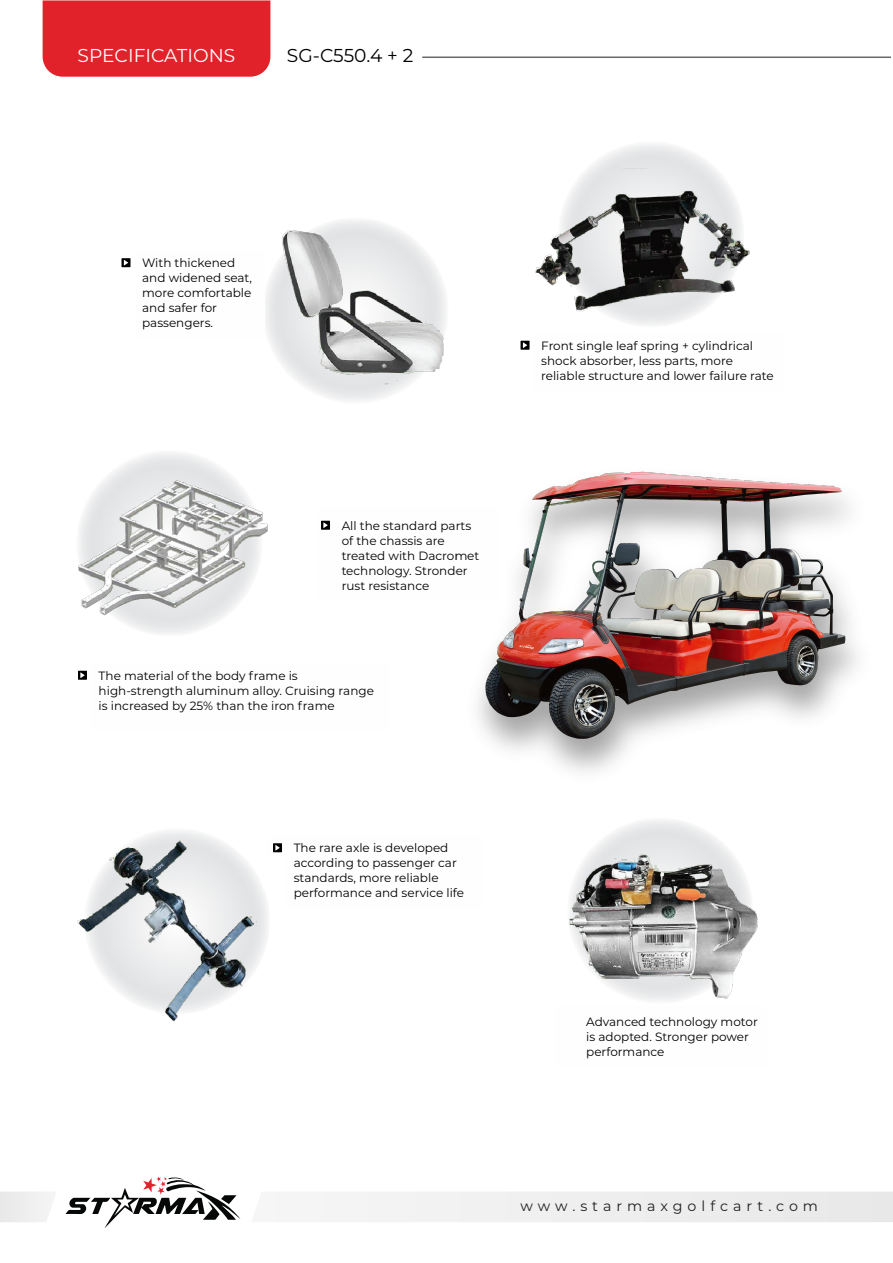
<style>
.page{position:relative;width:893px;height:1263px;background:#fff}
.page>*{position:absolute;margin:0;border:0;box-sizing:border-box;transform-origin:0 0}
.t1{font:18.6px "Montserrat";color:#fff}
.t2{font:18.6px "Montserrat";color:#000}
.t3{font:14.25px "Montserrat";letter-spacing:.35em;color:#231f20}
.t4{font:12px/15px "Montserrat";color:#000}
</style>
<div class="page">
<svg style="left:558px;top:141px;width:186px;height:186px"></svg>
<div style="left:322px;top:1192px;width:571px;height:30px;background:#eeeeef"></div>
<div style="left:0;top:1192px;width:51px;height:30px;background:#eeeeef"></div>
<svg style="left:66px;top:1177px;width:175px;height:51px"></svg>
<img style="left:78px;top:168px;width:672px;height:512px">
<img style="left:77px;top:831px;width:205px;height:191px">
<img style="left:569px;top:820px;width:189px;height:181px">
<hr style="left:422px;top:57px;width:469px;height:1px;background:#231f20">
<div style="left:43px;top:0;width:227px;height:77px;background:#e2222a"></div>
<div style="left:523px;top:417px;width:314px;height:314px;background:#fff"></div>
<img style="left:456px;top:456px;width:402px;height:316px">
<img style="left:478px;top:458px;width:374px;height:286px">
<svg style="left:514px;top:639px;width:28px;height:12px"></svg>
<h1 class="t1" style="left:78px;top:43px;width:159px">SPECIFICATIONS</h1>
<h1 class="t2" style="left:287px;top:43px;width:128px">SG-C550.4 + 2</h1>
<p class="t4" style="left:142px;top:255px;width:111px">With thickened and widened seat, more comfortable and safer for passengers.</p>
<p class="t4" style="left:342px;top:518px;width:139px">All the standard parts of the chassis are treated with Dacromet technology. Stronder rust resistance</p>
<p class="t4" style="left:99px;top:668px;width:277px">The material of the body frame is high-strength aluminum alloy. Cruising range is increased by 25% than the iron frame</p>
<p class="t4" style="left:294px;top:840px;width:172px">The rare axle is developed according to passenger car standards, more reliable performance and service life</p>
<p class="t4" style="left:541px;top:338px;width:234px">Front single leaf spring + cylindrical shock absorber, less parts, more reliable structure and lower failure rate</p>
<p class="t4" style="left:586px;top:1014px;width:173px">Advanced technology motor is adopted. Stronger power performance</p>
<p class="t3" style="left:520px;top:1196px;width:299px">www.starmaxgolfcart.com</p>
</div>
